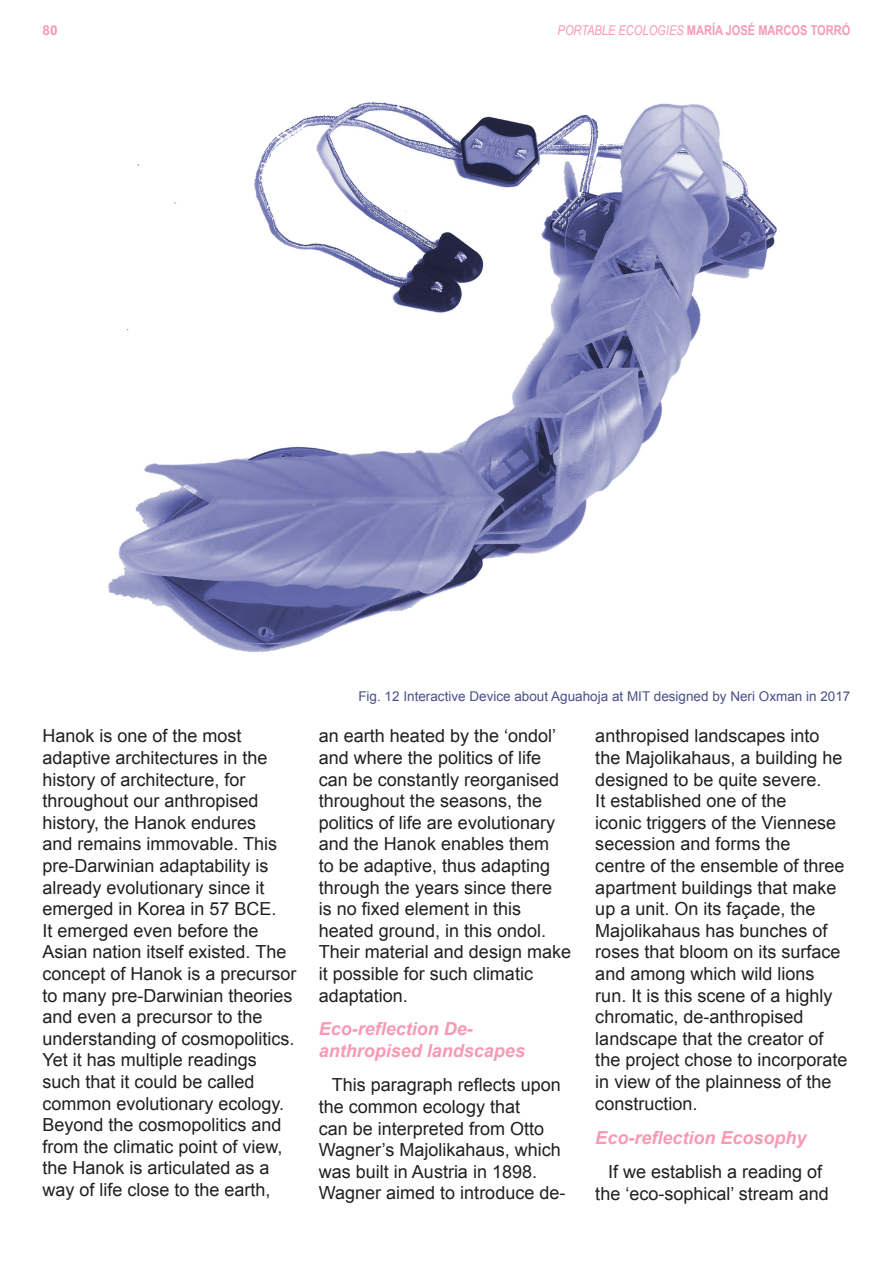
<style>
.page{position:relative;width:893px;height:1263px;background:#fff}
.page>*{position:absolute;margin:0;border:0;box-sizing:border-box;transform-origin:0 0}
.t1{font:18px/21.6px "Arial";color:#231f20}
.t2{font:italic 700 18px/21.6px "Arial";color:#f899b6}
.t3{font:13.5px "Arial";color:#4b508a}
.t4{font:700 13.5px "Arial Narrow";color:#f899b6}
.t5{font:700 13.5px "Arial";color:#f899b6}
.s1{font-weight:400;font-style:italic}
</style>
<div class="page">
<img style="left:108px;top:102px;width:669px;height:551px">
<p class="t5" style="left:43px;top:21px;width:17px">80</p>
<p class="t4" style="left:558px;top:20px;width:294px"><span class="s1">PORTABLE ECOLOGIES</span> MARÍA JOSÉ MARCOS TORRÓ</p>
<p class="t3" style="left:358px;top:687px;width:494px">Fig. 12 Interactive Device about Aguahoja at MIT designed by Neri Oxman in 2017</p>
<p class="t1" style="left:43px;top:725px;width:256px">Hanok is one of the most adaptive architectures in the history of architecture, for throughout our anthropised history, the Hanok endures<br>and remains immovable. This pre-Darwinian adaptability is already evolutionary since it emerged in Korea in 57 BCE.<br>It emerged even before the<br>Asian nation itself existed. The concept of Hanok is a precursor to many pre-Darwinian theories and even a precursor to the understanding of cosmopolitics.<br>Yet it has multiple readings such that it could be called common evolutionary ecology.<br>Beyond the cosmopolitics and from the climatic point of view, the Hanok is articulated as a way of life close to the earth,</p>
<p class="t1" style="left:319px;top:725px;width:254px">an earth heated by the ‘ondol’ and where the politics of life can be constantly reorganised throughout the seasons, the politics of life are evolutionary and the Hanok enables them<br>to be adaptive, thus adapting through the years since there<br>is no fixed element in this heated ground, in this ondol.<br>Their material and design make it possible for such climatic adaptation.</p>
<p class="t2" style="left:319px;top:1019px;width:208px">Eco-reflection De&shy;anthropised landscapes</p>
<p class="t1" style="left:319px;top:1074px;width:248px;text-indent:13px">This paragraph reflects upon the common ecology that<br>can be interpreted from Otto<br>Wagner’s Majolikahaus, which was built in Austria in 1898.<br>Wagner aimed to introduce de-</p>
<p class="t1" style="left:595px;top:725px;width:254px">anthropised landscapes into the Majolikahaus, a building he designed to be quite severe.<br>It established one of the<br>iconic triggers of the Viennese secession and forms the<br>centre of the ensemble of three apartment buildings that make up a unit. On its façade, the<br>Majolikahaus has bunches of roses that bloom on its surface and among which wild lions run. It is this scene of a highly chromatic, de-anthropised landscape that the creator of the project chose to incorporate in view of the plainness of the construction.</p>
<p class="t2" style="left:595px;top:1127px;width:213px">Eco-reflection Ecosophy</p>
<p class="t1" style="left:595px;top:1161px;width:235px;text-align:center">If we establish a reading of the ‘eco-sophical’ stream and</p>
</div>
